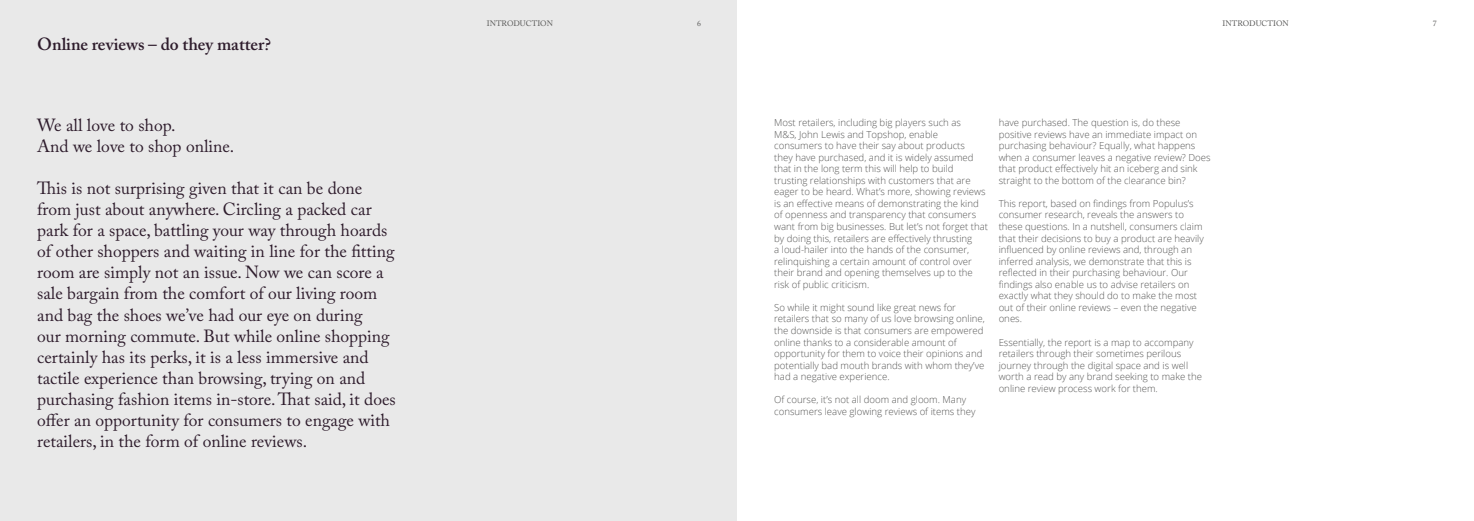
<style>
.page{position:relative;width:1474px;height:521px;background:#fff}
.page>*{position:absolute;margin:0;border:0;box-sizing:border-box;transform-origin:0 0}
.t1{font:17.5px/21px "Adobe Caslon Pro";color:#2e1c2c}
.t2{font:600 17.5px "Adobe Caslon Pro";color:#2e1c2c}
.t3{font:300 9.62px/11.5px "Open Sans";color:#575756}
.t4{font:7.88px "Adobe Caslon Pro";color:#575756}
</style>
<div class="page">
<div style="left:0;top:0;width:737px;height:521px;background:#e9e9e9"></div>
<h1 class="t2" style="left:37px;top:34px;width:235px">Online reviews – do they matter?</h1>
<h1 class="t1" style="left:37px;top:115px;width:198px">We all love to shop.<br>And we love to shop online.</h1>
<p class="t1" style="left:37px;top:178px;width:360px">This is not surprising given that it can be done from just about anywhere. Circling a packed car park for a space, battling your way through hoards of other shoppers and waiting in line for the fitting room are simply not an issue. Now we can score a sale bargain from the comfort of our living room and bag the shoes we’ve had our eye on during<br>our morning commute. But while online shopping certainly has its perks, it is a less immersive and tactile experience than browsing, trying on and purchasing fashion items in-store. That said, it does offer an opportunity for consumers to engage with retailers, in the form of online reviews.</p>
<p class="t4" style="left:487px;top:18px;width:68px">INTRODUCTION</p>
<p class="t4" style="left:697px;top:18px;width:5px">6</p>
<p class="t4" style="left:1222px;top:18px;width:68px">INTRODUCTION</p>
<p class="t4" style="left:1432px;top:18px;width:5px">7</p>
<p class="t3" style="left:774px;top:116px;width:215px">Most retailers, including big players such as<br>M&amp;S, John Lewis and Topshop, enable consumers to have their say about products<br>they have purchased, and it is widely assumed that in the long term this will help to build trusting relationships with customers that are eager to be heard. What’s more, showing reviews is an effective means of demonstrating the kind of openness and transparency that consumers want from big businesses. But let’s not forget that by doing this, retailers are effectively thrusting<br>a loud-hailer into the hands of the consumer, relinquishing a certain amount of control over their brand and opening themselves up to the risk of public criticism.</p>
<p class="t3" style="left:774px;top:301px;width:212px">So while it might sound like great news for retailers that so many of us love browsing online, the downside is that consumers are empowered online thanks to a considerable amount of opportunity for them to voice their opinions and potentially bad mouth brands with whom they’ve had a negative experience.</p>
<p class="t3" style="left:774px;top:394px;width:203px">Of course, it’s not all doom and gloom. Many consumers leave glowing reviews of items they</p>
<p class="t3" style="left:998px;top:116px;width:213px">have purchased. The question is, do these positive reviews have an immediate impact on purchasing behaviour? Equally, what happens when a consumer leaves a negative review? Does that product effectively hit an iceberg and sink straight to the bottom of the clearance bin?</p>
<p class="t3" style="left:998px;top:197px;width:207px">This report, based on findings from Populus’s consumer research, reveals the answers to these questions. In a nutshell, consumers claim that their decisions to buy a product are heavily influenced by online reviews and, through an inferred analysis, we demonstrate that this is reflected in their purchasing behaviour. Our findings also enable us to advise retailers on exactly what they should do to make the most out of their online reviews – even the negative ones.</p>
<p class="t3" style="left:998px;top:336px;width:205px">Essentially, the report is a map to accompany retailers through their sometimes perilous journey through the digital space and is well worth a read by any brand seeking to make the online review process work for them.</p>
</div>
